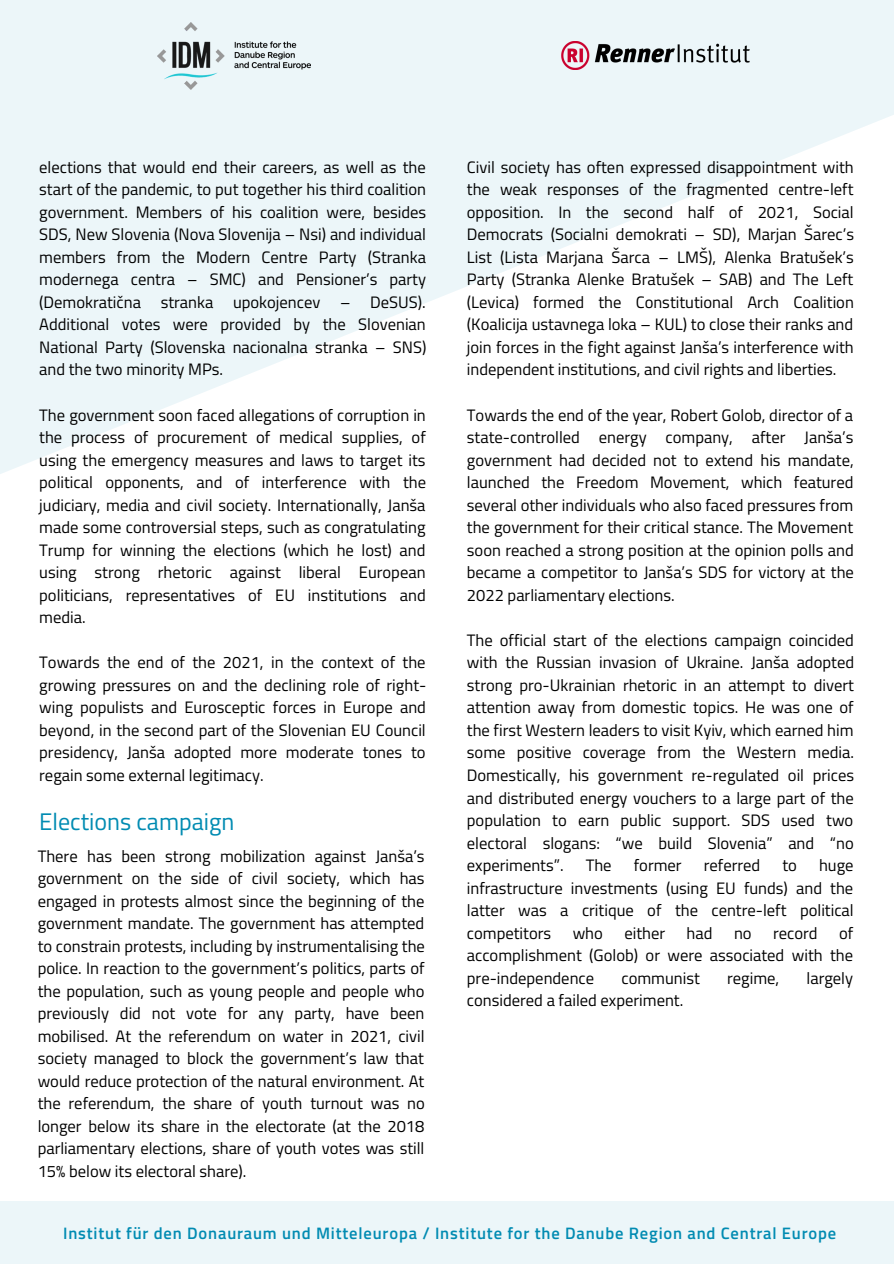
<style>
.page{position:relative;width:894px;height:1264px;background:#fff}
.page>*{position:absolute;margin:0;border:0;box-sizing:border-box;transform-origin:0 0}
.t1{font:24px "Titillium Web";color:#018bb2}
.t2{font:16.5px/22.5px "Titillium Web";color:#000;text-align:justify}
.t3{font:600 16.5px "Titillium Web";letter-spacing:.05em;color:#018bb2}
</style>
<div class="page">
<div style="left:0;top:1201px;width:893px;height:62px;background:#ecf6f9"></div>
<svg style="left:0;top:0;width:893px;height:474px;fill:#ecf6f9"></svg>
<img style="left:560px;top:42px;width:189px;height:28px">
<img style="left:158px;top:22px;width:153px;height:68px">
<p class="t2" style="left:39px;top:155px;width:388px">elections that would end their careers, as well as the start of the pandemic, to put together his third coalition government. Members of his coalition were, besides SDS, New Slovenia (Nova Slovenija – Nsi) and individual members from the Modern Centre Party (Stranka modernega centra – SMC) and Pensioner’s party (Demokratična stranka upokojencev – DeSUS).<br>Additional votes were provided by the Slovenian National Party (Slovenska nacionalna stranka – SNS) and the two minority MPs.</p>
<p class="t2" style="left:39px;top:403px;width:388px">The government soon faced allegations of corruption in the process of procurement of medical supplies, of using the emergency measures and laws to target its political opponents, and of interference with the judiciary, media and civil society. Internationally, Janša made some controversial steps, such as congratulating Trump for winning the elections (which he lost) and using strong rhetoric against liberal European politicians, representatives of EU institutions and media.</p>
<p class="t2" style="left:39px;top:651px;width:388px">Towards the end of the 2021, in the context of the growing pressures on and the declining role of right&shy;wing populists and Eurosceptic forces in Europe and beyond, in the second part of the Slovenian EU Council presidency, Janša adopted more moderate tones to regain some external legitimacy.</p>
<p class="t1" style="left:39px;top:802px;width:196px">Elections campaign</p>
<p class="t2" style="left:38px;top:844px;width:388px">There has been strong mobilization against Janša’s government on the side of civil society, which has engaged in protests almost since the beginning of the government mandate. The government has attempted to constrain protests, including by instrumentalising the police. In reaction to the government’s politics, parts of the population, such as young people and people who previously did not vote for any party, have been mobilised. At the referendum on water in 2021, civil society managed to block the government’s law that would reduce protection of the natural environment. At the referendum, the share of youth turnout was no longer below its share in the electorate (at the 2018 parliamentary elections, share of youth votes was still 15% below its electoral share).</p>
<p class="t2" style="left:467px;top:155px;width:388px">Civil society has often expressed disappointment with the weak responses of the fragmented centre-left opposition. In the second half of 2021, Social Democrats (Socialni demokrati – SD), Marjan Šarec’s List (Lista Marjana Šarca – LMŠ), Alenka Bratušek’s Party (Stranka Alenke Bratušek – SAB) and The Left (Levica) formed the Constitutional Arch Coalition (Koalicija ustavnega loka – KUL) to close their ranks and join forces in the fight against Janša’s interference with independent institutions, and civil rights and liberties.</p>
<p class="t2" style="left:467px;top:403px;width:388px">Towards the end of the year, Robert Golob, director of a state-controlled energy company, after Janša’s government had decided not to extend his mandate, launched the Freedom Movement, which featured several other individuals who also faced pressures from the government for their critical stance. The Movement soon reached a strong position at the opinion polls and became a competitor to Janša’s SDS for victory at the 2022 parliamentary elections.</p>
<p class="t2" style="left:467px;top:628px;width:388px">The official start of the elections campaign coincided with the Russian invasion of Ukraine. Janša adopted strong pro-Ukrainian rhetoric in an attempt to divert attention away from domestic topics. He was one of the first Western leaders to visit Kyiv, which earned him some positive coverage from the Western media.<br>Domestically, his government re-regulated oil prices and distributed energy vouchers to a large part of the population to earn public support. SDS used two electoral slogans: “we build Slovenia” and “no experiments”.</p>
<p class="t2" style="left:585px;top:853px;width:27px">The</p>
<p class="t2" style="left:633px;top:853px;width:49px">former</p>
<p class="t2" style="left:703px;top:853px;width:58px">referred</p>
<p class="t2" style="left:782px;top:853px;width:16px">to</p>
<p class="t2" style="left:467px;top:853px;width:388px;text-indent:352px">huge infrastructure investments (using EU funds) and the latter was a critique of the centre-left political competitors</p>
<p class="t2" style="left:467px;top:921px;width:388px;text-indent:372px">of accomplishment (Golob) or were associated with the pre-independence</p>
<p class="t2" style="left:572px;top:921px;width:32px">who</p>
<p class="t2" style="left:624px;top:921px;width:42px">either</p>
<p class="t2" style="left:686px;top:921px;width:27px">had</p>
<p class="t2" style="left:733px;top:921px;width:19px">no</p>
<p class="t2" style="left:773px;top:921px;width:46px">record</p>
<p class="t2" style="left:621px;top:966px;width:80px">communist</p>
<p class="t2" style="left:727px;top:966px;width:54px">regime,</p>
<p class="t2" style="left:806px;top:966px;width:48px">largely</p>
<p class="t2" style="left:467px;top:988px;width:218px">considered a failed experiment.</p>
<p class="t3" style="left:63px;top:1220px;width:774px">Institut für den Donauraum und Mitteleuropa / Institute for the Danube Region and Central Europe</p>
</div>
